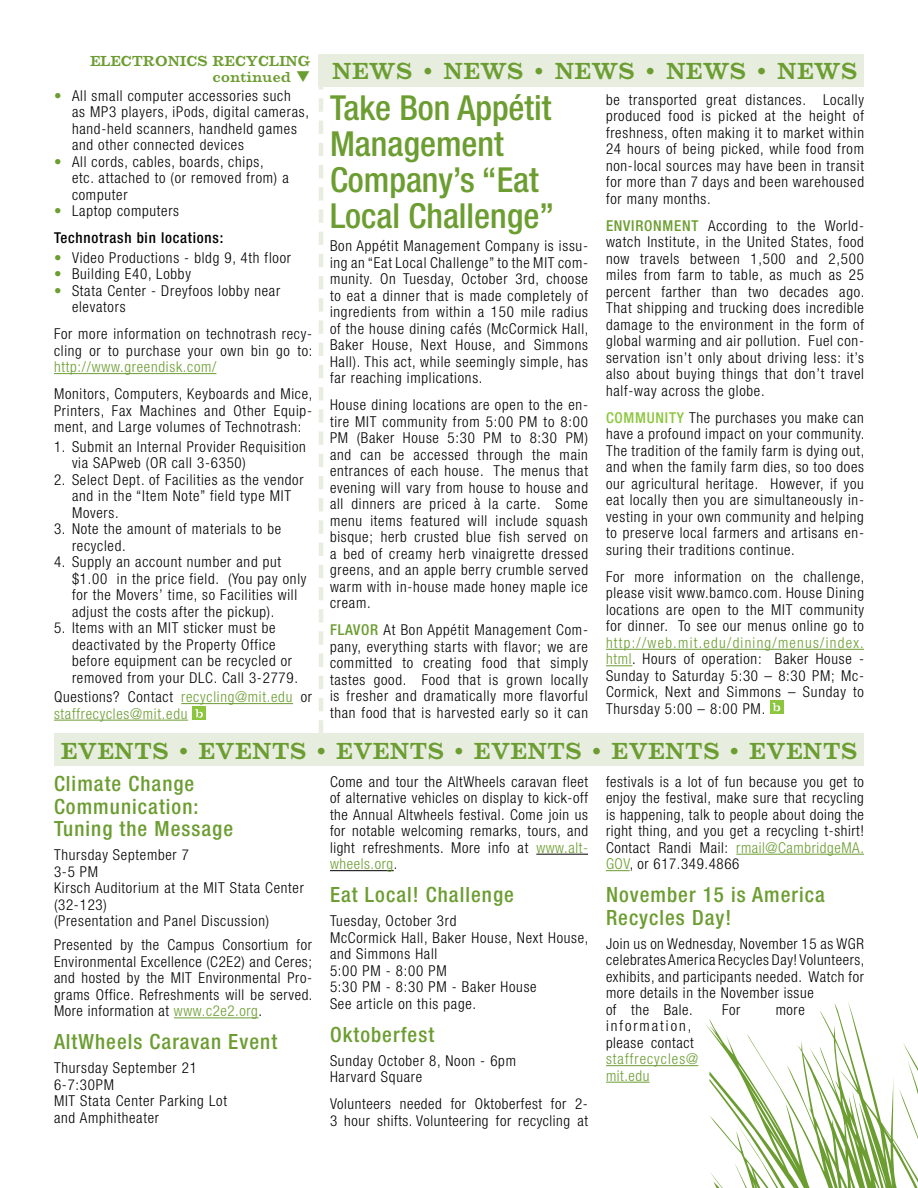
<style>
.page{position:relative;width:918px;height:1188px;background:#fff}
.page>*{position:absolute;margin:0;border:0;box-sizing:border-box;transform-origin:0 0}
.t1{font:500 condensed 34.5px/36px "Helvetica Neue LT";color:#6c9d31}
.t2{font:24px "Barbera Fat";letter-spacing:.025em;color:#6c9d31}
.t3{font:500 condensed 21px/22.5px "Helvetica Neue LT";letter-spacing:.05em;color:#6c9d31}
.t4{font:300 condensed 15px/16.5px "Helvetica Neue LT";letter-spacing:.05em;color:#000}
.t5{font:300 condensed 15px/16.5px "Helvetica Neue LT";letter-spacing:.05em;color:#6c9d31}
.t6{font:500 condensed 15px/27px "Helvetica Neue LT";letter-spacing:.05em;color:#000}
.t7{font:15px/16.5px "Barbera Fat";color:#6c9d31;text-align:right}
.t8{font:300 condensed 15px/16.5px "Helvetica Neue LT";letter-spacing:.07em;color:#6c9d31}
.s1{color:#6c9d31}
.s2{font-weight:300;color:#6c9d31}
.s3{font-weight:300}
.s4{color:#000}
.s5{font-weight:500;color:#6c9d31}
.s6{font-weight:500;color:#8cc63f}
</style>
<div class="page">
<svg style="left:319px;top:86px;width:4px;height:648px"></svg>
<div style="left:319px;top:54px;width:545px;height:32px;background:#e7eedf"></div>
<hr style="left:606px;top:649px;width:258px;height:1px;background:#6c9d31">
<svg style="left:606px;top:665px;width:26px;height:1px"></svg>
<div style="left:770px;top:700px;width:13px;height:14px;background:#8cc63f"></div>
<svg style="left:773px;top:703px;width:7px;height:8px"></svg>
<hr style="left:54px;top:373px;width:162px;height:1px;background:#6c9d31">
<hr style="left:181px;top:703px;width:112px;height:1px;background:#6c9d31">
<hr style="left:54px;top:720px;width:134px;height:1px;background:#6c9d31">
<div style="left:193px;top:707px;width:13px;height:13px;background:#8cc63f"></div>
<svg style="left:195px;top:709px;width:8px;height:9px"></svg>
<hr style="left:174px;top:1017px;width:85px;height:1px;background:#6c9d31">
<hr style="left:536px;top:854px;width:52px;height:1px;background:#000">
<hr style="left:330px;top:870px;width:64px;height:1px;background:#000">
<hr style="left:736px;top:854px;width:128px;height:1px;background:#6c9d31">
<svg style="left:606px;top:870px;width:24px;height:1px"></svg>
<hr style="left:606px;top:1065px;width:92px;height:1px;background:#6c9d31">
<hr style="left:606px;top:1082px;width:44px;height:1px;background:#6c9d31">
<div style="left:54px;top:734px;width:810px;height:32px;background:#e7eedf"></div>
<svg style="left:705px;top:1002px;width:213px;height:186px"></svg>
<p class="t7" style="left:90px;top:52px;width:222px">ELECTRONICS RECYCLING continued ❑</p>
<p class="t4" style="left:72px;top:87px;width:238px;text-indent:-18px"><span class="s1">•</span> All small computer accessories such<br>as MP3 players, iPods, digital cameras, hand-held scanners, handheld games and other connected devices</p>
<p class="t4" style="left:72px;top:153px;width:218px;text-indent:-18px"><span class="s1">•</span> All cords, cables, boards, chips, etc. attached to (or removed from) a computer</p>
<p class="t6" style="left:54px;top:197px;width:171px"><span class="s2">•</span> <span class="s3">Laptop computers<br></span>Technotrash bin locations:</p>
<p class="t4" style="left:54px;top:249px;width:239px"><span class="s1">•</span> Video Productions - bldg 9, 4th floor</p>
<p class="t4" style="left:54px;top:266px;width:138px"><span class="s1">•</span> Building E40, Lobby</p>
<p class="t4" style="left:72px;top:282px;width:210px;text-indent:-18px"><span class="s1">•</span> Stata Center - Dreyfoos lobby near elevators</p>
<p class="t4" style="left:54px;top:326px;width:260px">For more information on technotrash recy&shy;cling or to purchase your own bin go to:</p>
<p class="t5" style="left:54px;top:359px;width:164px">http://www.greendisk.com/</p>
<p class="t4" style="left:54px;top:386px;width:260px;text-align:justify">Monitors, Computers, Keyboards and Mice, Printers, Fax Machines and Other Equip&shy;ment, and Large volumes of Technotrash:</p>
<p class="t4" style="left:72px;top:438px;width:235px;text-indent:-18px">1. Submit an Internal Provider Requisition via SAPweb (OR call 3-6350)</p>
<p class="t4" style="left:72px;top:471px;width:233px;text-indent:-18px">2. Select Dept. of Facilities as the vendor and in the “Item Note” field type MIT<br>Movers.</p>
<p class="t4" style="left:72px;top:521px;width:211px;text-indent:-18px">3. Note the amount of materials to be recycled.</p>
<p class="t4" style="left:72px;top:554px;width:236px;text-indent:-18px">4. Supply an account number and put $1.00 in the price field. (You pay only for the Movers’ time, so Facilities will adjust the costs after the pickup).</p>
<p class="t4" style="left:72px;top:620px;width:228px;text-indent:-18px">5. Items with an MIT sticker must be deactivated by the Property Office before equipment can be recycled or removed from your DLC. Call 3-2779.</p>
<p class="t5" style="left:54px;top:689px;width:260px"><span class="s4">Questions? Contact</span> recycling@mit.edu <span class="s4">or </span>staffrecycles@mit.edu</p>
<h2 class="t2" style="left:332px;top:57px;width:526px">NEWS • NEWS • NEWS • NEWS • NEWS</h2>
<h1 class="t1" style="left:330px;top:89px;width:226px">Take Bon Appétit<br>Management<br>Company’s “Eat<br>Local Challenge”</h1>
<p class="t4" style="left:330px;top:238px;width:260px;text-align:justify">Bon Appétit Management Company is issu&shy;ing an “Eat Local Challenge” to the MIT com&shy;munity. On Tuesday, October 3rd, choose to eat a dinner that is made completely of ingredients from within a 150 mile radius of the house dining cafés (McCormick Hall, Baker House, Next House, and Simmons Hall). This act, while seemingly simple, has far reaching implications.</p>
<p class="t4" style="left:330px;top:397px;width:260px;text-align:justify">House dining locations are open to the en&shy;tire MIT community from 5:00 PM to 8:00<br>PM (Baker House 5:30 PM to 8:30 PM) and can be accessed through the main entrances of each house. The menus that evening will vary from house to house and all dinners are priced à la carte. Some menu items featured will include squash bisque; herb crusted blue fish served on a bed of creamy herb vinaigrette dressed greens, and an apple berry crumble served warm with in-house made honey maple ice cream.</p>
<p class="t4" style="left:330px;top:622px;width:260px;text-align:justify"><span class="s5">FLAVOR</span> At Bon Appétit Management Com&shy;pany, everything starts with flavor; we are committed to creating food that simply tastes good. Food that is grown locally is fresher and dramatically more flavorful than food that is harvested early so it can</p>
<p class="t4" style="left:606px;top:91px;width:260px;text-align:justify">be transported great distances. Locally produced food is picked at the height of freshness, often making it to market within 24 hours of being picked, while food from non-local sources may have been in transit for more than 7 days and been warehoused for many months.</p>
<p class="t4" style="left:606px;top:217px;width:260px;text-align:justify"><span class="s5">ENVIRONMENT</span> According to the World&shy;watch Institute, in the United States, food now travels between 1,500 and 2,500 miles from farm to table, as much as 25 percent farther than two decades ago.<br>That shipping and trucking does incredible damage to the environment in the form of global warming and air pollution. Fuel con&shy;servation isn’t only about driving less: it’s also about buying things that don’t travel half-way across the globe.</p>
<p class="t4" style="left:606px;top:409px;width:260px;text-align:justify"><span class="s6">COMMUNITY</span> The purchases you make can have a profound impact on your community.<br>The tradition of the family farm is dying out, and when the family farm dies, so too does our agricultural heritage. However, if you eat locally then you are simultaneously in&shy;vesting in your own community and helping to preserve local farmers and artisans en&shy;suring their traditions continue.</p>
<p class="t4" style="left:606px;top:568px;width:260px;text-align:justify">For more information on the challenge, please visit www.bamco.com. House Dining locations are open to the MIT community for dinner. To see our menus online go to</p>
<p class="t4" style="left:606px;top:634px;width:260px;text-align:justify"><span class="s1">http://web.mit.edu/dining/menus/index. html</span>. Hours of operation: Baker House - Sunday to Saturday 5:30 – 8:30 PM; Mc-Cormick, Next and Simmons – Sunday to Thursday 5:00 – 8:00 PM.</p>
<h2 class="t2" style="left:61px;top:736px;width:798px">EVENTS • EVENTS • EVENTS • EVENTS • EVENTS • EVENTS</h2>
<h3 class="t3" style="left:54px;top:772px;width:181px">Climate Change<br>Communication:<br>Tuning the Message</h3>
<p class="t4" style="left:54px;top:847px;width:251px">Thursday September 7<br>3-5 PM<br>Kirsch Auditorium at the MIT Stata Center (32-123)<br>(Presentation and Panel Discussion)</p>
<p class="t4" style="left:54px;top:937px;width:260px;text-align:justify">Presented by the Campus Consortium for Environmental Excellence (C2E2) and Ceres; and hosted by the MIT Environmental Pro&shy;grams Office. Refreshments will be served.<br>More information at <span class="s1">www.c2e2.org</span>.</p>
<h3 class="t3" style="left:54px;top:1030px;width:225px">AltWheels Caravan Event</h3>
<p class="t4" style="left:54px;top:1060px;width:174px">Thursday September 21<br>6-7:30PM<br>MIT Stata Center Parking Lot and Amphitheater</p>
<p class="t4" style="left:330px;top:773px;width:260px;text-align:justify">Come and tour the AltWheels caravan fleet of alternative vehicles on display to kick-off the Annual Altwheels festival. Come join us for notable welcoming remarks, tours, and light refreshments. More info at <span class="s1">www.alt&shy;wheels.org</span>.</p>
<h3 class="t3" style="left:330px;top:883px;width:185px">Eat Local! Challenge</h3>
<p class="t4" style="left:330px;top:913px;width:260px">Tuesday, October 3rd<br>McCormick Hall, Baker House, Next House, and Simmons Hall<br>5:00 PM - 8:00 PM<br>5:30 PM - 8:30 PM - Baker House<br>See article on this page.</p>
<h3 class="t3" style="left:330px;top:1023px;width:106px">Oktoberfest</h3>
<p class="t4" style="left:330px;top:1052px;width:187px">Sunday October 8, Noon - 6pm<br>Harvard Square</p>
<p class="t4" style="left:330px;top:1096px;width:259px">Volunteers needed for Oktoberfest for 2-<br>3 hour shifts. Volunteering for recycling at</p>
<p class="t4" style="left:606px;top:773px;width:260px;text-align:justify">festivals is a lot of fun because you get to enjoy the festival, make sure that recycling is happening, talk to people about doing the right thing, and you get a recycling t-shirt!<br>Contact Randi Mail: <span class="s1">rmail@CambridgeMA.<br>GOV</span>, or 617.349.4866</p>
<h3 class="t3" style="left:606px;top:883px;width:220px">November 15 is America<br>Recycles Day!</h3>
<p class="t4" style="left:606px;top:935px;width:260px">Join us on Wednesday, November 15 as WGR celebrates America Recycles Day! Volunteers, exhibits, and participants needed. Watch for more details in the November issue<br>of the Bale.</p>
<p class="t4" style="left:722px;top:1001px;width:20px">For</p>
<p class="t4" style="left:776px;top:1001px;width:31px">more</p>
<p class="t4" style="left:606px;top:1018px;width:89px">information, please contact</p>
<p class="t8" style="left:606px;top:1051px;width:94px">staffrecycles@ mit.edu</p>
</div>
